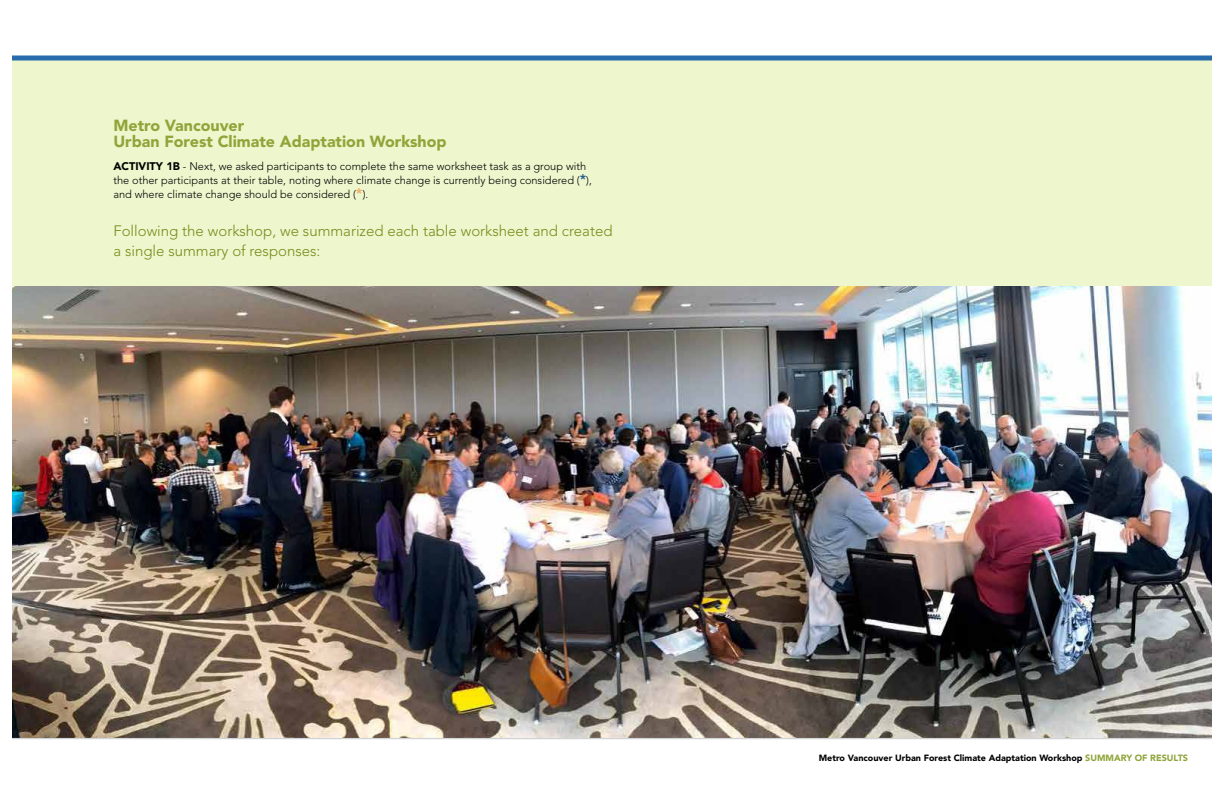
<style>
.page{position:relative;width:1224px;height:792px;background:#fff}
.page>*{position:absolute;margin:0;border:0;box-sizing:border-box;transform-origin:0 0}
.t1{font:900 16px/16px "Avenir LT Std";color:#8fa539}
.t2{font:300 15px/20px "Avenir LT Std";color:#758c1a}
.t3{font:300 11px/14px "Avenir LT Std";color:#000}
.t4{font:900 9px "Avenir LT Std";color:#000}
.s1{font-weight:900}
.s2{font-weight:800;font-size:14px;color:#205b91}
.s3{font-weight:900;font-size:14px;color:#efb26b}
.s4{color:#8fa539}
</style>
<div class="page">
<div style="left:0;top:60px;width:1224px;height:678px;background:#eef6cd"></div>
<img style="left:13px;top:286px;width:1198px;height:452px">
<hr style="left:0;top:738px;width:1224px;height:1px;background:#d1d3d4">
<hr style="left:0;top:56px;width:1224px;height:4px;background:#276bac">
<div style="left:0;top:0;width:1224px;height:792px;border:12px solid #fff"></div>
<h1 class="t1" style="left:113px;top:117px;width:335px">Metro Vancouver<br>Urban Forest Climate Adaptation Workshop</h1>
<p class="t3" style="left:113px;top:159px;width:480px"><span class="s1">ACTIVITY 1B</span> - Next, we asked participants to complete the same worksheet task as a group with the other participants at their table, noting where climate change is currently being considered (<span class="s2">*</span>), and where climate change should be considered (<span class="s3">*</span>).</p>
<h2 class="t2" style="left:113px;top:221px;width:501px">Following the workshop, we summarized each table worksheet and created a single summary of responses:</h2>
<p class="t4" style="left:819px;top:753px;width:371px">Metro Vancouver Urban Forest Climate Adaptation Workshop <span class="s4">SUMMARY OF RESULTS</span></p>
</div>
